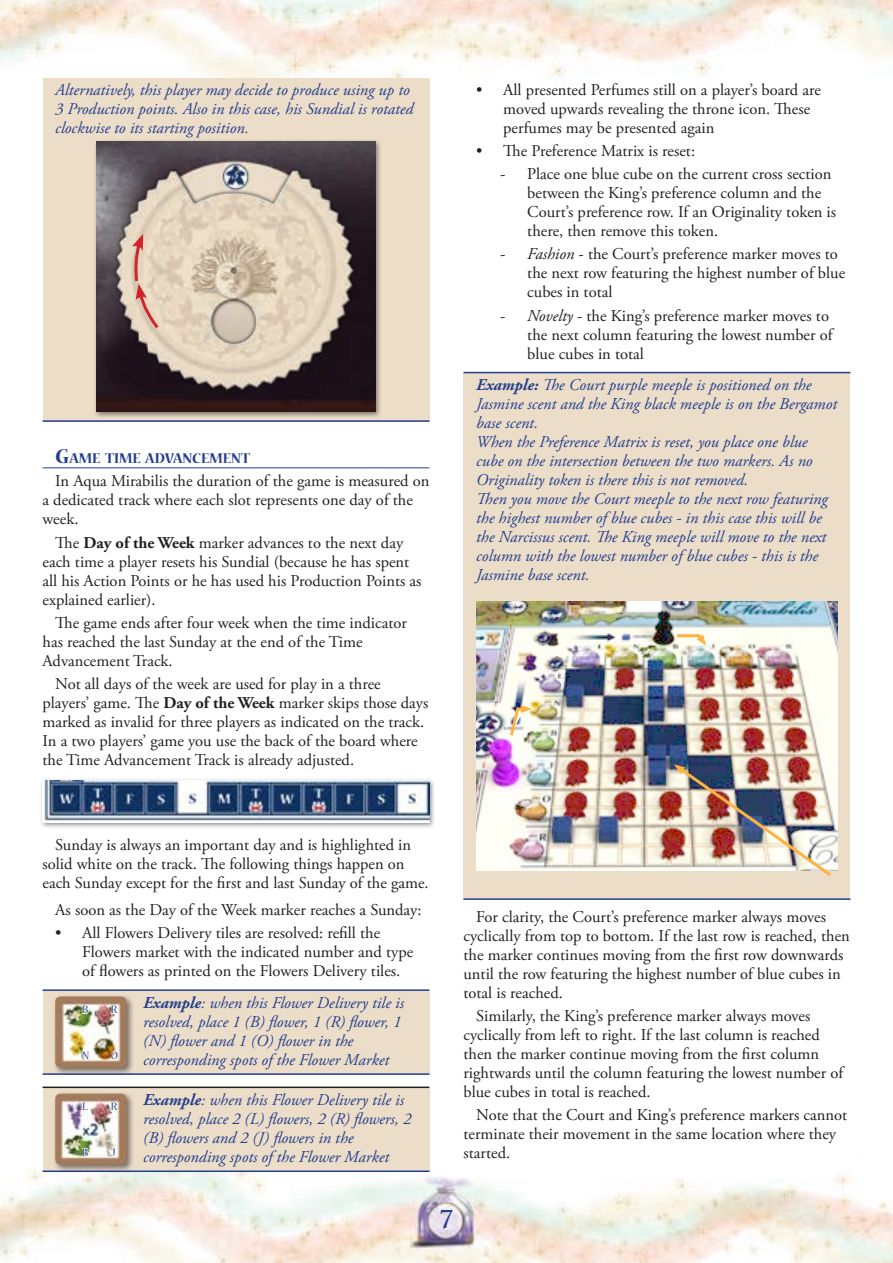
<style>
.page{position:relative;width:893px;height:1263px;background:#fff}
.page>*{position:absolute;margin:0;border:0;box-sizing:border-box;transform-origin:0 0}
.t1{font:700 24px "Trajan Pro";color:#253f8e}
.t2{font:16.5px/18.9px "Adobe Garamond Pro";color:#231f20}
.t3{font:italic 16.5px/18.9px "Adobe Garamond Pro";color:#253f8e}
.t4{font:700 15.75px "Nueva Std";color:#253f8e}
.t5{font:12px "Nueva Std";color:#253f8e}
.s1{font-size:22.5px}
.s2{font-weight:700}
.s3{font-style:italic}
</style>
<div class="page">
<img style="left:0;top:0;width:893px;height:1263px">
<div style="left:43px;top:78px;width:386px;height:343px;background:#ebddc8"></div>
<hr style="left:43px;top:420px;width:386px;height:2px;background:#253f8e">
<hr style="left:43px;top:467px;width:386px;height:1px;background:#253f8e">
<div style="left:43px;top:991px;width:386px;height:83px;background:#ebddc8"></div>
<hr style="left:43px;top:989px;width:386px;height:2px;background:#253f8e">
<hr style="left:43px;top:1073px;width:386px;height:2px;background:#253f8e">
<div style="left:43px;top:1088px;width:386px;height:84px;background:#ebddc8"></div>
<hr style="left:43px;top:1086px;width:386px;height:2px;background:#231f20">
<hr style="left:43px;top:1170px;width:386px;height:2px;background:#253f8e">
<div style="left:93px;top:138px;width:289px;height:280px;background:#231f20;opacity:.52"></div>
<img style="left:97px;top:141px;width:279px;height:271px">
<img style="left:99px;top:138px;width:270px;height:268px">
<svg style="left:132px;top:234px;width:29px;height:98px"></svg>
<div style="left:39px;top:777px;width:397px;height:51px;background:#231f20;opacity:.52"></div>
<img style="left:43px;top:780px;width:386px;height:42px">
<div style="left:52px;top:993px;width:82px;height:82px;background:#231f20;opacity:.6"></div>
<img style="left:55px;top:996px;width:71px;height:71px">
<svg style="left:82px;top:1005px;width:7px;height:9px"></svg>
<svg style="left:81px;top:1050px;width:9px;height:12px"></svg>
<svg style="left:110px;top:1005px;width:9px;height:12px"></svg>
<svg style="left:110px;top:1050px;width:9px;height:10px"></svg>
<div style="left:52px;top:1090px;width:82px;height:82px;background:#231f20;opacity:.6"></div>
<img style="left:55px;top:1094px;width:71px;height:70px">
<svg style="left:82px;top:1098px;width:7px;height:13px"></svg>
<svg style="left:82px;top:1147px;width:7px;height:10px"></svg>
<svg style="left:110px;top:1102px;width:9px;height:12px"></svg>
<svg style="left:110px;top:1142px;width:7px;height:22px"></svg>
<div style="left:463px;top:373px;width:387px;height:526px;background:#ebddc8"></div>
<hr style="left:463px;top:372px;width:387px;height:1px;background:#253f8e">
<hr style="left:463px;top:898px;width:387px;height:2px;background:#253f8e">
<img style="left:476px;top:601px;width:362px;height:270px">
<svg style="left:674px;top:633px;width:32px;height:13px"></svg>
<svg style="left:508px;top:705px;width:24px;height:34px"></svg>
<img style="left:674px;top:764px;width:160px;height:112px">
<p class="t3" style="left:55px;top:81px;width:360px">Alternatively, this player may decide to produce using up to<br>3 Production points. Also in this case, his Sundial is rotated clockwise to its starting position.</p>
<p class="t4" style="left:55px;top:451px;width:138px"><span class="s1">G</span>AME TIME ADVANCEMENT</p>
<p class="t2" style="left:43px;top:472px;width:388px;text-indent:13px">In Aqua Mirabilis the duration of the game is measured on a dedicated track where each slot represents one day of the week.</p>
<p class="t2" style="left:43px;top:533px;width:381px;text-indent:13px">The <span class="s2">Day of the Week</span> marker advances to the next day each time a player resets his Sundial (because he has spent all his Action Points or he has used his Production Points as explained earlier).</p>
<p class="t2" style="left:43px;top:614px;width:366px;text-indent:13px">The game ends after four week when the time indicator has reached the last Sunday at the end of the Time<br>Advancement Track.</p>
<p class="t2" style="left:43px;top:675px;width:387px;text-indent:13px">Not all days of the week are used for play in a three players’ game. The <span class="s2">Day of the Week</span> marker skips those days marked as invalid for three players as indicated on the track.<br>In a two players’ game you use the back of the board where the Time Advancement Track is already adjusted.</p>
<p class="t2" style="left:503px;top:81px;width:319px;text-indent:-27px">• All presented Perfumes still on a player’s board are moved upwards revealing the throne icon. These perfumes may be presented again</p>
<p class="t2" style="left:476px;top:142px;width:220px">• The Preference Matrix is reset:</p>
<p class="t2" style="left:527px;top:165px;width:310px;text-indent:-27px">- Place one blue cube on the current cross section between the King’s preference column and the Court’s preference row. If an Originality token is there, then remove this token.</p>
<p class="t2" style="left:527px;top:245px;width:319px;text-indent:-27px">- <span class="s3">Fashion</span> - the Court’s preference marker moves to the next row featuring the highest number of blue cubes in total</p>
<p class="t2" style="left:527px;top:307px;width:307px;text-indent:-27px">- <span class="s3">Novelty</span> - the King’s preference marker moves to the next column featuring the lowest number of blue cubes in total</p>
<p class="t3" style="left:476px;top:376px;width:362px"><span class="s2">Example:</span> The Court purple meeple is positioned on the Jasmine scent and the King black meeple is on the Bergamot base scent.<br>When the Preference Matrix is reset, you place one blue cube on the intersection between the two markers. As no Originality token is there this is not removed.<br>Then you move the Court meeple to the next row featuring the highest number of blue cubes - in this case this will be the Narcissus scent. The King meeple will move to the next column with the lowest number of blue cubes - this is the Jasmine base scent.</p>
<p class="t2" style="left:43px;top:835px;width:388px;text-indent:13px">Sunday is always an important day and is highlighted in solid white on the track. The following things happen on each Sunday except for the first and last Sunday of the game.</p>
<p class="t2" style="left:55px;top:901px;width:368px">As soon as the Day of the Week marker reaches a Sunday:</p>
<p class="t2" style="left:82px;top:924px;width:332px;text-indent:-27px">• All Flowers Delivery tiles are resolved: refill the<br>Flowers market with the indicated number and type of flowers as printed on the Flowers Delivery tiles.</p>
<p class="t5" style="left:82px;top:1004px;width:8px">B</p>
<p class="t5" style="left:82px;top:1049px;width:9px">N</p>
<p class="t5" style="left:82px;top:1101px;width:7px">L</p>
<p class="t5" style="left:82px;top:1146px;width:8px">B</p>
<p class="t5" style="left:111px;top:1004px;width:8px">R</p>
<p class="t5" style="left:111px;top:1049px;width:9px">O</p>
<p class="t5" style="left:111px;top:1101px;width:8px">R</p>
<p class="t5" style="left:111px;top:1146px;width:6px">J</p>
<p class="t3" style="left:143px;top:994px;width:262px"><span class="s2">Example</span>: when this Flower Delivery tile is resolved, place 1 (B) flower, 1 (R) flower, 1 (N) flower and 1 (O) flower in the corresponding spots of the Flower Market</p>
<p class="t5" style="left:170px;top:1004px;width:8px">B</p>
<p class="t5" style="left:170px;top:1049px;width:6px">J</p>
<p class="t5" style="left:198px;top:1004px;width:8px">R</p>
<p class="t5" style="left:198px;top:1049px;width:9px">N</p>
<p class="t5" style="left:257px;top:1004px;width:8px">B</p>
<p class="t5" style="left:286px;top:1004px;width:9px">N</p>
<p class="t5" style="left:286px;top:1049px;width:9px">O</p>
<p class="t3" style="left:143px;top:1091px;width:270px"><span class="s2">Example</span>: when this Flower Delivery tile is resolved, place 2 (L) flowers, 2 (R) flowers, 2 (B) flowers and 2 (J) flowers in the corresponding spots of the Flower Market</p>
<p class="t5" style="left:199px;top:1092px;width:8px">B</p>
<p class="t5" style="left:199px;top:1137px;width:9px">N</p>
<p class="t5" style="left:286px;top:1092px;width:8px">R</p>
<p class="t5" style="left:286px;top:1137px;width:6px">J</p>
<p class="t5" style="left:170px;top:1092px;width:7px">L</p>
<p class="t5" style="left:170px;top:1137px;width:6px">J</p>
<p class="t5" style="left:258px;top:1092px;width:7px">L</p>
<p class="t5" style="left:258px;top:1137px;width:8px">B</p>
<p class="t2" style="left:463px;top:907px;width:388px;text-indent:13px">For clarity, the Court’s preference marker always moves cyclically from top to bottom. If the last row is reached, then the marker continues moving from the first row downwards until the row featuring the highest number of blue cubes in total is reached.</p>
<p class="t2" style="left:463px;top:1007px;width:381px;text-indent:13px">Similarly, the King’s preference marker always moves cyclically from left to right. If the last column is reached then the marker continue moving from the first column rightwards until the column featuring the lowest number of blue cubes in total is reached.</p>
<p class="t2" style="left:463px;top:1106px;width:385px;text-indent:13px">Note that the Court and King’s preference markers cannot terminate their movement in the same location where they started.</p>
<h1 class="t1" style="left:439px;top:1204px;width:16px">7</h1>
</div>
